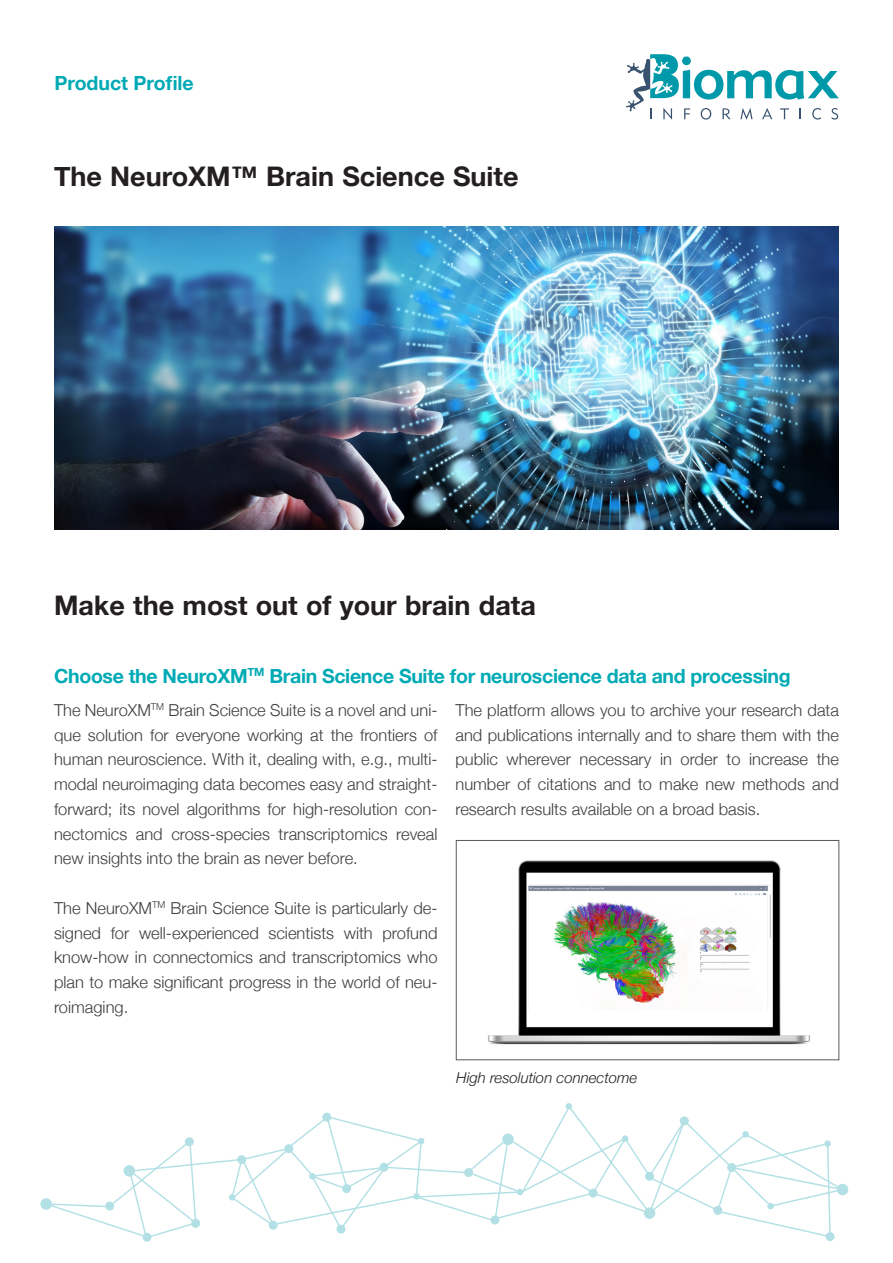
<style>
.page{position:relative;width:893px;height:1263px;background:#fff}
.page>*{position:absolute;margin:0;border:0;box-sizing:border-box;transform-origin:0 0}
.Ueberschrift_1{font:700 27px "Helvetica Neue";color:#231f20}
.Titel{font:700 27px "Helvetica Neue";color:#231f20}
.Überschrift_2{font:700 19.5px "Helvetica Neue";letter-spacing:-.015em;color:#00aab5}
.Fließtext{font:300 16.5px/24.8px "Helvetica Neue";color:#3e3e3f;text-align:justify}
.t1{font:italic 300 15px "Helvetica Neue";color:#231f20}
</style>
<div class="page">
<svg style="left:626px;top:54px;width:213px;height:66px"></svg>
<div style="left:41px;top:1199px;width:10px;height:10px;background:#b3e0e5;border-radius:50%"></div>
<div style="left:40px;top:1198px;width:12px;height:12px;border:1px solid #0099a8;border-radius:50%"></div>
<div style="left:143px;top:1233px;width:8px;height:8px;background:#b3e0e5;border-radius:50%"></div>
<div style="left:143px;top:1233px;width:9px;height:9px;border:1px solid #0099a8;border-radius:50%"></div>
<div style="left:837px;top:1184px;width:11px;height:11px;border:1px solid #0099a8;border-radius:50%"></div>
<div style="left:826px;top:1232px;width:9px;height:9px;border:1px solid #0099a8;border-radius:50%"></div>
<svg style="left:44px;top:1103px;width:801px;height:136px"></svg>
<img style="left:54px;top:226px;width:785px;height:303px">
<img style="left:488px;top:860px;width:322px;height:185px">
<div style="left:456px;top:840px;width:383px;height:220px;border:1px solid #57585a"></div>
<p class="Überschrift_2" style="left:54px;top:68px;width:141px">Product Profile</p>
<p class="Titel" style="left:54px;top:155px;width:466px">The NeuroXM™ Brain Science Suite</p>
<p class="Ueberschrift_1" style="left:54px;top:584px;width:483px">Make the most out of your brain data</p>
<p class="Überschrift_2" style="left:54px;top:660px;width:738px">Choose the NeuroXM<sup>TM</sup> Brain Science Suite for neuroscience data and processing</p>
<p class="Fließtext" style="left:54px;top:696px;width:385px">The NeuroXM<sup>TM</sup> Brain Science Suite is a novel and uni&shy;que solution for everyone working at the frontiers of human neuroscience. With it, dealing with, e.g., multi&shy;modal neuroimaging data becomes easy and straight&shy;forward; its novel algorithms for high-resolution con&shy;nectomics and cross-species transcriptomics reveal new insights into the brain as never before.</p>
<p class="Fließtext" style="left:54px;top:894px;width:385px">The NeuroXM<sup>TM</sup> Brain Science Suite is particularly de&shy;signed for well-experienced scientists with profund know-how in connectomics and transcriptomics who plan to make significant progress in the world of neu&shy;roimaging.</p>
<p class="Fließtext" style="left:455px;top:696px;width:385px">The platform allows you to archive your research data and publications internally and to share them with the public wherever necessary in order to increase the number of citations and to make new methods and research results available on a broad basis.</p>
<p class="t1" style="left:456px;top:1065px;width:183px">High resolution connectome</p>
</div>
